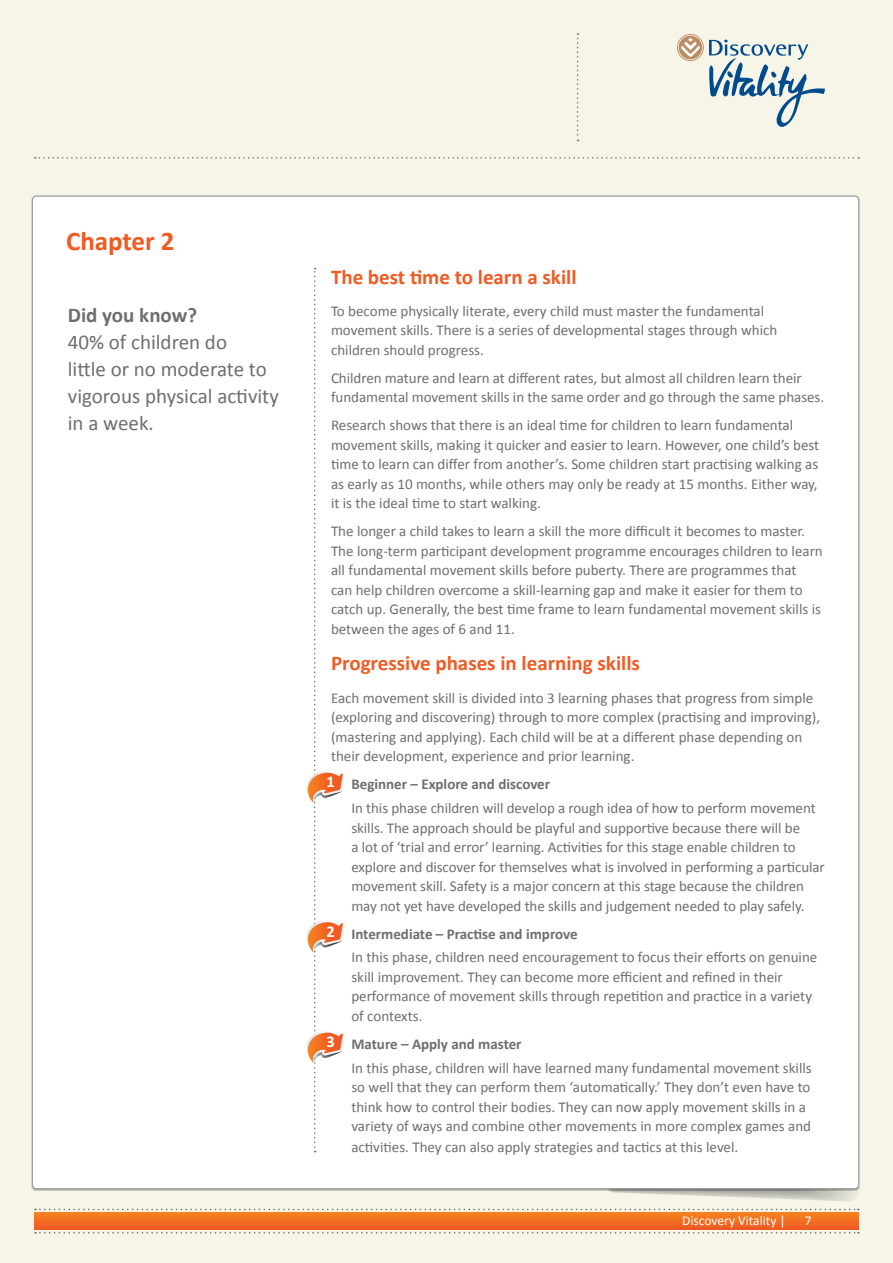
<style>
.page{position:relative;width:893px;height:1263px;background:#f7f5e8}
.page>*{position:absolute;margin:0;border:0;box-sizing:border-box;transform-origin:0 0}
.t1{font:700 27px "Calibri";color:#f15a22}
.t2{font:21px/27px "Calibri";color:#6d6e71}
.t3{font:700 21px "Calibri";color:#f15a22}
.t4{font:700 21px "Calibri";color:#6d6e71}
.t5{font:700 16.5px "Calibri";color:#fff}
.t6{font:15px/19.5px "Calibri";color:#6d6e71}
.t7{font:700 15px "Calibri";color:#6d6e71}
.t8{font:13.5px "Calibri";color:#fff}
</style>
<div class="page">
<svg style="left:35px;top:157px;width:824px;height:2px"></svg>
<svg style="left:577px;top:33px;width:2px;height:108px"></svg>
<svg style="left:677px;top:34px;width:148px;height:93px"></svg>
<svg style="left:35px;top:1232px;width:824px;height:1px"></svg>
<svg style="left:35px;top:1209px;width:824px;height:1px"></svg>
<svg style="left:34px;top:1212px;width:825px;height:17px;background:#f36e21"></svg>
<div style="left:32px;top:196px;width:827px;height:993px;background:#fff;border-radius:4px"></div>
<svg style="left:306px;top:268px;width:39px;height:884px"></svg>
<h1 class="t1" style="left:66px;top:224px;width:110px">Chapter 2</h1>
<h2 class="t4" style="left:68px;top:302px;width:131px">Did you know?</h2>
<h2 class="t2" style="left:68px;top:329px;width:212px">40% of children do<br>little or no moderate to vigorous physical activity in a week.</h2>
<h2 class="t3" style="left:331px;top:263px;width:247px">The best time to learn a skill</h2>
<p class="t6" style="left:331px;top:301px;width:448px">To become physically literate, every child must master the fundamental movement skills. There is a series of developmental stages through which children should progress.</p>
<p class="t6" style="left:331px;top:368px;width:495px">Children mature and learn at different rates, but almost all children learn their fundamental movement skills in the same order and go through the same phases.</p>
<p class="t6" style="left:331px;top:416px;width:490px">Research shows that there is an ideal time for children to learn fundamental movement skills, making it quicker and easier to learn. However, one child’s best time to learn can differ from another’s. Some children start practising walking as as early as 10 months, while others may only be ready at 15 months. Either way, it is the ideal time to start walking.</p>
<p class="t6" style="left:331px;top:522px;width:493px">The longer a child takes to learn a skill the more difficult it becomes to master.<br>The long-term participant development programme encourages children to learn all fundamental movement skills before puberty. There are programmes that<br>can help children overcome a skill-learning gap and make it easier for them to catch up. Generally, the best time frame to learn fundamental movement skills is between the ages of 6 and 11.</p>
<h2 class="t3" style="left:331px;top:650px;width:310px">Progressive phases in learning skills</h2>
<p class="t6" style="left:331px;top:688px;width:491px">Each movement skill is divided into 3 learning phases that progress from simple (exploring and discovering) through to more complex (practising and improving), (mastering and applying). Each child will be at a different phase depending on their development, experience and prior learning.</p>
<p class="t7" style="left:351px;top:775px;width:200px">Beginner – Explore and discover</p>
<p class="t6" style="left:351px;top:798px;width:475px">In this phase children will develop a rough idea of how to perform movement skills. The approach should be playful and supportive because there will be<br>a lot of ‘trial and error’ learning. Activities for this stage enable children to explore and discover for themselves what is involved in performing a particular movement skill. Safety is a major concern at this stage because the children may not yet have developed the skills and judgement needed to play safely.</p>
<p class="t7" style="left:351px;top:924px;width:228px">Intermediate – Practise and improve</p>
<p class="t6" style="left:351px;top:947px;width:467px">In this phase, children need encouragement to focus their efforts on genuine skill improvement. They can become more efficient and refined in their performance of movement skills through repetition and practice in a variety of contexts.</p>
<p class="t7" style="left:351px;top:1034px;width:172px">Mature – Apply and master</p>
<p class="t6" style="left:351px;top:1058px;width:462px">In this phase, children will have learned many fundamental movement skills so well that they can perform them ‘automatically.’ They don’t even have to think how to control their bodies. They can now apply movement skills in a variety of ways and combine other movements in more complex games and</p>
<p class="t6" style="left:351px;top:1137px;width:388px">activities. They can also apply strategies and tactics at this level.</p>
<p class="t5" style="left:327px;top:771px;width:10px">1</p>
<p class="t5" style="left:327px;top:921px;width:10px">2</p>
<p class="t5" style="left:327px;top:1031px;width:10px">3</p>
<p class="t8" style="left:682px;top:1212px;width:105px">Discovery Vitality |</p>
<p class="t8" style="left:805px;top:1212px;width:8px">7</p>
</div>
